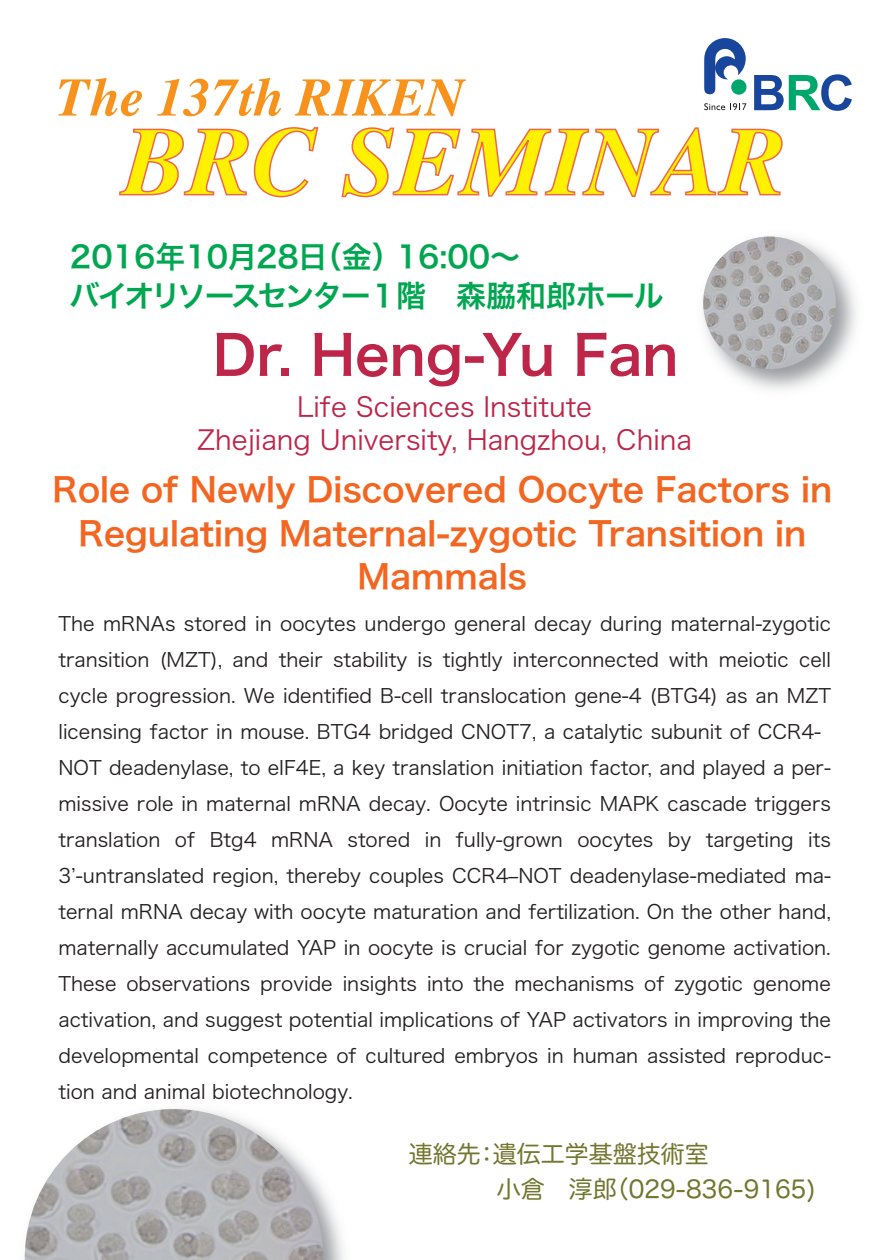
<style>
.page{position:relative;width:888px;height:1260px;background:#fff}
.page>*{position:absolute;margin:0;border:0;box-sizing:border-box;transform-origin:0 0}
.t1{font:italic 700 97.5px "Times";color:#fff101}
.t2{font:54px "Hira Kaku Pro W6";color:#bd2549}
.t3{font:italic 700 54px "Times";color:#f7931d}
.t4{font:33px/43.5px "Hira Kaku Pro W6";color:#f36621;text-align:center}
.t5{font:30px/39px "Hira Kaku Pro W6";letter-spacing:-.03em;color:#00a750}
.t6{font:27px/33px "Hira Kaku Pro W3";color:#bd2549;text-align:center}
.t7{font:24px/34.5px "Hira Maru Pro W4";color:#72762e}
.t8{font:19.5px/36px "Hira Kaku Pro W3";color:#231f20}
</style>
<div class="page">
<img style="left:703px;top:237px;width:133px;height:132px;border-radius:66px">
<svg style="left:119px;top:127px;width:200px;height:71px"></svg>
<svg style="left:341px;top:127px;width:442px;height:71px"></svg>
<svg style="left:754px;top:74px;width:98px;height:37px"></svg>
<svg style="left:704px;top:38px;width:42px;height:56px"></svg>
<div style="left:731px;top:79px;width:16px;height:16px;background:#00a76d;border-radius:50%"></div>
<svg style="left:704px;top:103px;width:43px;height:7px"></svg>
<img style="left:24px;top:247px;width:832px;height:1013px">
<img style="left:25px;top:1109px;width:298px;height:151px">
<h2 class="t3" style="left:56px;top:47px;width:410px">The 137th RIKEN</h2>
<h1 class="t1" style="left:122px;top:70px;width:665px">BRC SEMINAR</h1>
<h3 class="t5" style="left:70px;top:236px;width:596px">2016年10月28日（金）16:00～<br>バイオリソースセンター１階　森脇和郎ホール</h3>
<h2 class="t2" style="left:213px;top:306px;width:467px">Dr. Heng-Yu Fan</h2>
<h3 class="t6" style="left:197px;top:388px;width:496px">Life Sciences Institute<br>Zhejiang University, Hangzhou, China</h3>
<h3 class="t4" style="left:53px;top:467px;width:781px">Role of Newly Discovered Oocyte Factors in<br>Regulating Maternal-zygotic Transition in<br>Mammals</h3>
<p class="t8" style="left:59px;top:604px;width:774px">The mRNAs stored in oocytes undergo general decay during maternal-zygotic transition (MZT), and their stability is tightly interconnected with meiotic cell cycle progression. We identified B-cell translocation gene-4 (BTG4) as an MZT licensing factor in mouse. BTG4 bridged CNOT7, a catalytic subunit of CCR4- NOT deadenylase, to eIF4E, a key translation initiation factor, and played a per&shy;missive role in maternal mRNA decay. Oocyte intrinsic MAPK cascade triggers translation of Btg4 mRNA stored in fully-grown oocytes by targeting its 3ʼ-untranslated region, thereby couples CCR4‒NOT deadenylase-mediated ma&shy;ternal mRNA decay with oocyte maturation and fertilization. On the other hand, maternally accumulated YAP in oocyte is crucial for zygotic genome activation.<br>These observations provide insights into the mechanisms of zygotic genome activation, and suggest potential implications of YAP activators in improving the developmental competence of cultured embryos in human assisted reproduc&shy;tion and animal biotechnology.</p>
<p class="t7" style="left:497px;top:1135px;width:320px;text-indent:-88px">連絡先：遺伝工学基盤技術室<br>小倉　淳郎（029-836-9165)</p>
</div>
